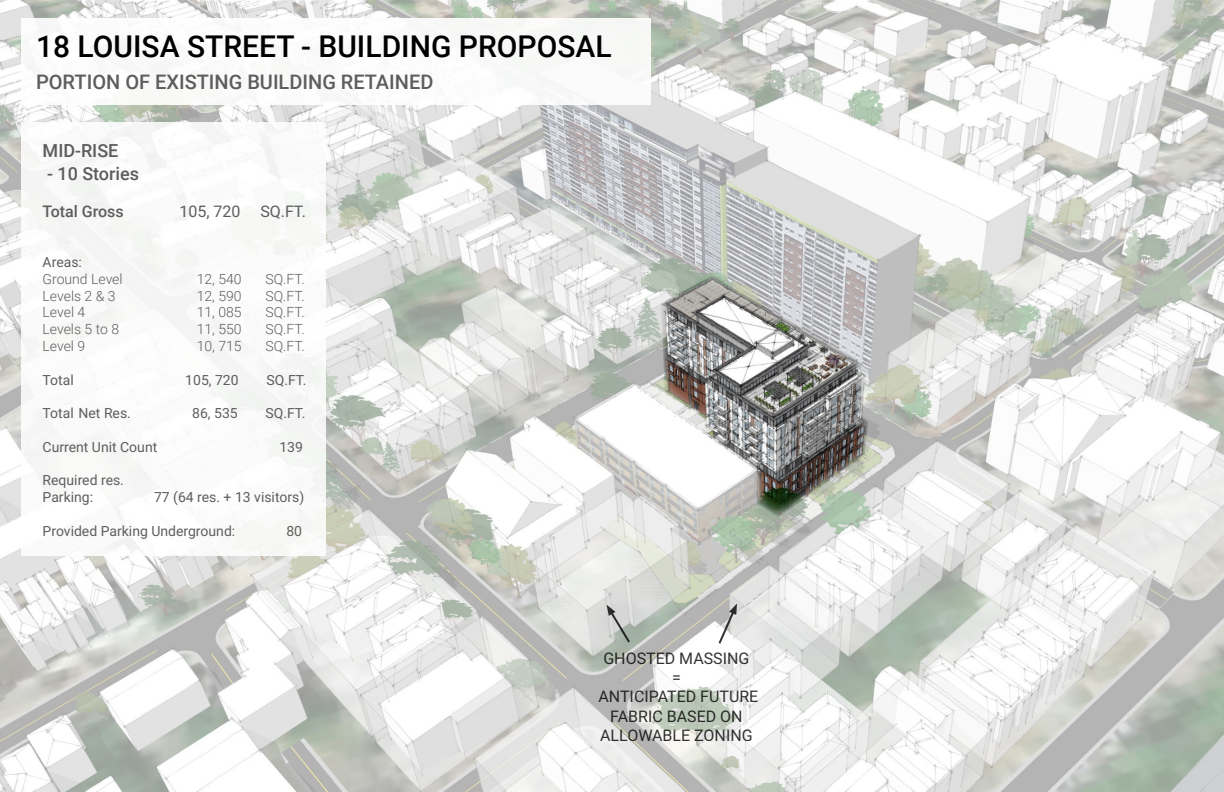
<style>
.page{position:relative;width:1224px;height:792px;background:#fff}
.page>*{position:absolute;margin:0;border:0;box-sizing:border-box;transform-origin:0 0}
.t1{font:500 30px "Roboto";color:#000}
.t2{font:500 20px "Roboto";color:#5d5d5d}
.t3{font:500 18px "Roboto";color:#5d5d5d}
.t4{font:16px/19.2px "Roboto";color:#000;text-align:center}
.t5{font:16px "Roboto";color:#5d5d5d}
.t6{font:500 16px "Roboto";color:#5d5d5d}
.t7{font:14px/16.8px "Roboto";color:#5d5d5d}
.t8{font:300 14px "Roboto";color:#5d5d5d}
</style>
<div class="page">
<img style="left:0;top:0;width:1224px;height:792px">
<div style="left:21px;top:18px;width:629px;height:87px;background:#fff"></div>
<div style="left:21px;top:122px;width:305px;height:434px;background:#fff"></div>
<img style="left:661px;top:275px;width:208px;height:243px">
<svg style="left:717px;top:604px;width:20px;height:42px"></svg>
<svg style="left:607px;top:605px;width:25px;height:40px"></svg>
<h1 class="t1" style="left:36px;top:29px;width:577px">18 LOUISA STREET - BUILDING PROPOSAL</h1>
<h2 class="t2" style="left:36px;top:70px;width:399px">PORTION OF EXISTING BUILDING RETAINED</h2>
<p class="t3" style="left:43px;top:140px;width:77px">MID-RISE</p>
<p class="t3" style="left:47px;top:164px;width:94px">- 10 Stories</p>
<p class="t6" style="left:43px;top:202px;width:83px">Total Gross</p>
<p class="t5" style="left:179px;top:204px;width:128px">105, 720 SQ.FT.</p>
<p class="t7" style="left:43px;top:254px;width:41px">Areas:</p>
<p class="t8" style="left:43px;top:273px;width:82px">Ground Level</p>
<p class="t8" style="left:197px;top:273px;width:46px">12, 540</p>
<p class="t8" style="left:265px;top:273px;width:41px">SQ.FT.</p>
<p class="t8" style="left:43px;top:290px;width:74px">Levels 2 &amp; 3</p>
<p class="t8" style="left:197px;top:290px;width:46px">12, 590</p>
<p class="t8" style="left:265px;top:290px;width:41px">SQ.FT.</p>
<p class="t8" style="left:43px;top:307px;width:44px">Level 4</p>
<p class="t8" style="left:197px;top:307px;width:46px">11, 085</p>
<p class="t8" style="left:265px;top:307px;width:41px">SQ.FT.</p>
<p class="t8" style="left:43px;top:324px;width:78px">Levels 5 to 8</p>
<p class="t8" style="left:197px;top:324px;width:46px">11, 550</p>
<p class="t8" style="left:265px;top:324px;width:41px">SQ.FT.</p>
<p class="t8" style="left:43px;top:340px;width:44px">Level 9</p>
<p class="t8" style="left:197px;top:340px;width:46px">10, 715</p>
<p class="t8" style="left:265px;top:340px;width:41px">SQ.FT.</p>
<p class="t7" style="left:43px;top:372px;width:33px">Total</p>
<p class="t7" style="left:185px;top:372px;width:55px">105, 720</p>
<p class="t7" style="left:267px;top:372px;width:41px">SQ.FT.</p>
<p class="t7" style="left:43px;top:406px;width:90px">Total Net Res.</p>
<p class="t7" style="left:192px;top:406px;width:47px">86, 535</p>
<p class="t7" style="left:266px;top:406px;width:41px">SQ.FT.</p>
<p class="t7" style="left:43px;top:439px;width:116px">Current Unit Count</p>
<p class="t7" style="left:279px;top:439px;width:25px">139</p>
<p class="t7" style="left:43px;top:473px;width:83px">Required res.<br>Parking:</p>
<p class="t7" style="left:154px;top:490px;width:152px">77 (64 res. + 13 visitors)</p>
<p class="t7" style="left:43px;top:523px;width:194px">Provided Parking Underground:</p>
<p class="t7" style="left:286px;top:523px;width:17px">80</p>
<p class="t4" style="left:598px;top:650px;width:161px">GHOSTED MASSING<br>=<br>ANTICIPATED FUTURE<br>FABRIC BASED ON<br>ALLOWABLE ZONING</p>
</div>
